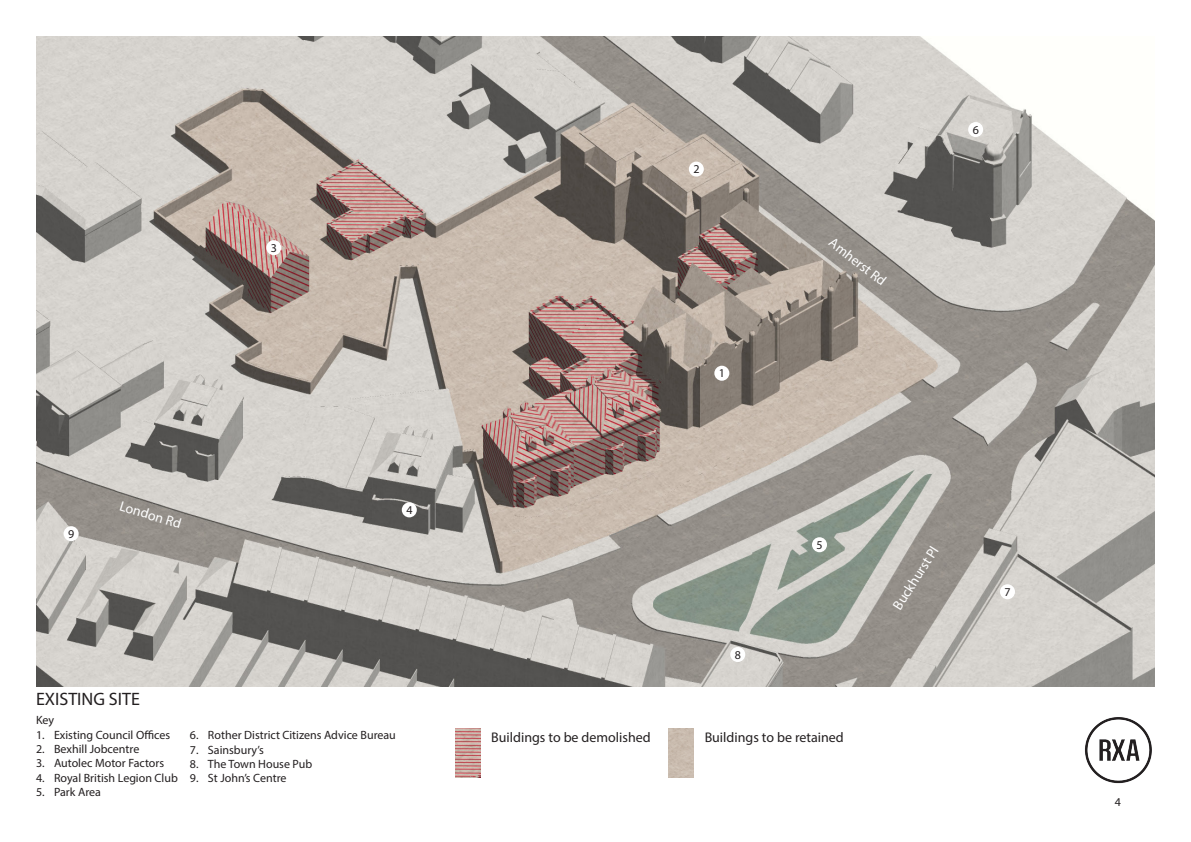
<style>
.page{position:relative;width:1191px;height:842px;background:#fff}
.page>*{position:absolute;margin:0;border:0;box-sizing:border-box;transform-origin:0 0}
.t1{font:18px "Myriad Pro";color:#231f20}
.t2{font:14px "Myriad Pro";color:#231f20}
.t3{font:14px "Myriad Pro";color:#fff}
.t4{font:12px "Myriad Pro";color:#231f20}
</style>
<div class="page">
<img style="left:1085px;top:717px;width:67px;height:67px">
<img style="left:36px;top:36px;width:1119px;height:650px">
<div style="left:689px;top:162px;width:15px;height:15px;background:#fff;border-radius:50%"></div>
<div style="left:968px;top:122px;width:15px;height:15px;background:#fff;border-radius:50%"></div>
<div style="left:1000px;top:584px;width:15px;height:15px;background:#fff;border-radius:50%"></div>
<div style="left:812px;top:537px;width:15px;height:15px;background:#fff;border-radius:50%"></div>
<div style="left:714px;top:366px;width:15px;height:15px;background:#fff;border-radius:50%"></div>
<div style="left:266px;top:240px;width:15px;height:15px;background:#fff;border-radius:50%"></div>
<div style="left:402px;top:502px;width:15px;height:15px;background:#fff;border-radius:50%"></div>
<div style="left:64px;top:526px;width:15px;height:15px;background:#fff;border-radius:50%"></div>
<div style="left:730px;top:647px;width:15px;height:15px;background:#fff;border-radius:50%"></div>
<img style="left:455px;top:729px;width:25px;height:49px">
<img style="left:668px;top:729px;width:25px;height:49px">
<p class="t4" style="left:271px;top:240px;width:8px">3</p>
<p class="t4" style="left:68px;top:526px;width:8px">9</p>
<p class="t3" style="left:123px;top:497px;width:65px;rotate:17deg">London Rd</p>
<p class="t4" style="left:406px;top:502px;width:8px">4</p>
<p class="t1" style="left:36px;top:688px;width:105px">EXISTING SITE</p>
<p class="t4" style="left:36px;top:713px;width:20px">Key</p>
<p class="t4" style="left:36px;top:727px;width:136px">1. Existing Council Offices</p>
<p class="t4" style="left:36px;top:742px;width:105px">2. Bexhill Jobcentre</p>
<p class="t4" style="left:36px;top:756px;width:130px">3. Autolec Motor Factors</p>
<p class="t4" style="left:36px;top:770px;width:143px">4. Royal British Legion Club</p>
<p class="t4" style="left:36px;top:785px;width:66px">5. Park Area</p>
<p class="t4" style="left:190px;top:728px;width:207px">6. Rother District Citizens Advice Bureau</p>
<p class="t4" style="left:190px;top:742px;width:76px">7. Sainsbury’s</p>
<p class="t4" style="left:190px;top:756px;width:124px">8. The Town House Pub</p>
<p class="t4" style="left:190px;top:771px;width:98px">9. St John’s Centre</p>
<p class="t4" style="left:693px;top:162px;width:8px">2</p>
<p class="t4" style="left:719px;top:366px;width:8px">1</p>
<p class="t3" style="left:836px;top:234px;width:70px;rotate:38deg">Amherst Rd</p>
<p class="t4" style="left:972px;top:122px;width:8px">6</p>
<p class="t4" style="left:735px;top:647px;width:8px">8</p>
<p class="t4" style="left:816px;top:537px;width:8px">5</p>
<p class="t2" style="left:491px;top:729px;width:161px">Buildings to be demolished</p>
<p class="t2" style="left:704px;top:729px;width:141px">Buildings to be retained</p>
<p class="t3" style="left:889px;top:604px;width:74px;rotate:-58deg">Buckhurst Pl</p>
<p class="t4" style="left:1004px;top:584px;width:8px">7</p>
<p class="t4" style="left:1114px;top:794px;width:8px">4</p>
</div>
